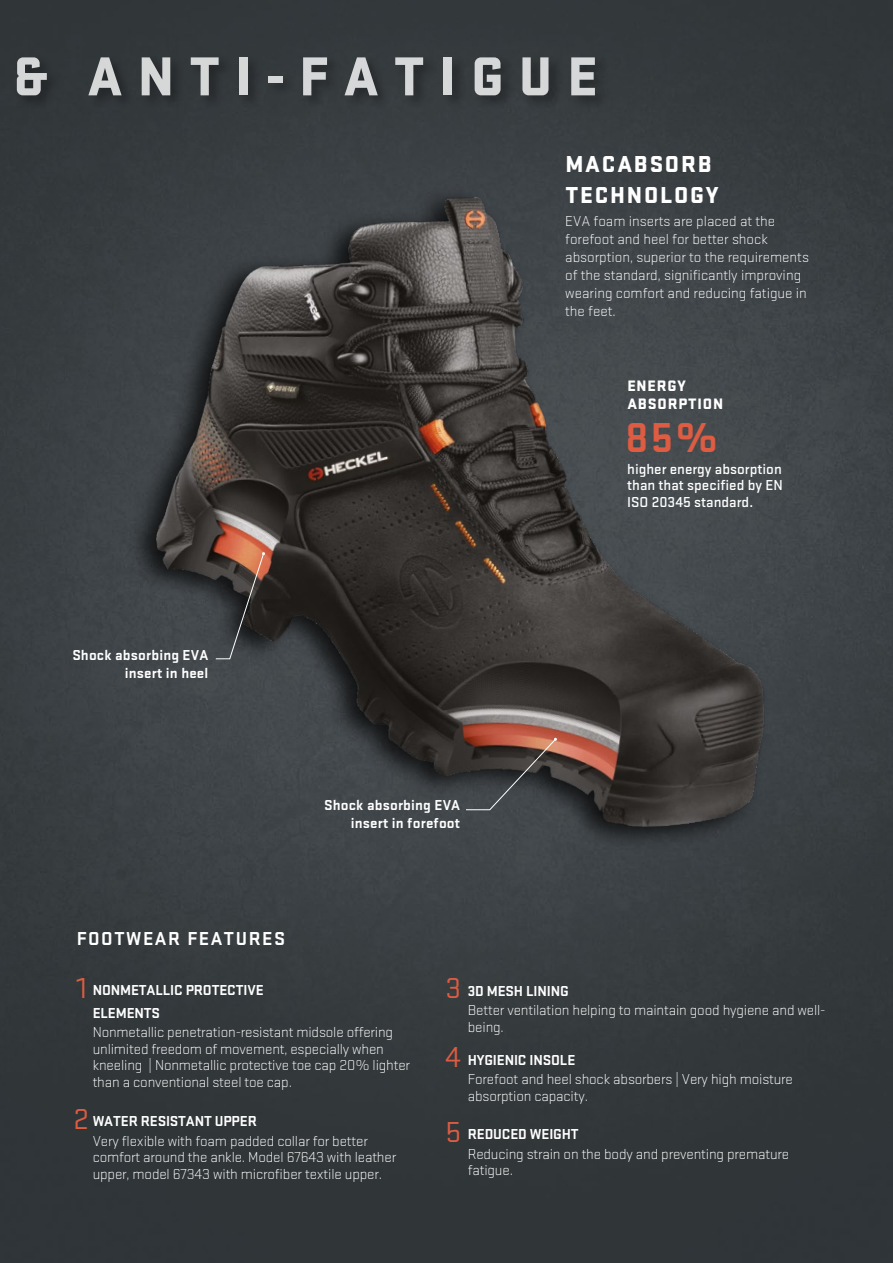
<style>
.page{position:relative;width:893px;height:1263px;background:#fff}
.page>*{position:absolute;margin:0;border:0;box-sizing:border-box;transform-origin:0 0}
.t1{font:900 57px "Stratum No 1";letter-spacing:.265em;color:#fff}
.t2{font:700 43.5px "Stratum No 1";color:#dd5c42}
.t3{font:30px "Stratum No 1";color:#dd5c42}
.t4{font:900 24px/31.5px "Stratum No 1";letter-spacing:.075em;color:#fff}
.t5{font:700 19.5px "Stratum No 1";letter-spacing:.08em;color:#fff}
.t6{font:900 15.75px/18px "Stratum No 1";letter-spacing:.055em;color:#fff}
.t7{font:300 15px/16.5px "Stratum No 1";letter-spacing:-.01em;color:#fff}
.t8{font:700 15px/22.5px "Stratum No 1";letter-spacing:-.01em;color:#fff}
.t9{font:700 15px/18px "Stratum No 1";letter-spacing:.01em;color:#fff;text-align:right}
.t10{font:500 15px/16.5px "Stratum No 1";color:#fff;text-align:justify}
.s1{font-weight:400;font-size:30px;color:#dd5c42}
.s2{font-weight:700}
</style>
<div class="page">
<img style="left:0;top:0;width:893px;height:1263px">
<img style="left:72px;top:136px;width:788px;height:711px">
<svg style="left:215px;top:552px;width:50px;height:107px;background:#4a403c"></svg>
<svg style="left:465px;top:738px;width:92px;height:72px;background:#4c423f"></svg>
<div style="left:0;top:54px;width:610px;height:57px;background:#32373a"></div>
<h1 class="t1" style="left:13px;top:44px;width:586px">&amp; ANTI-FATIGUE</h1>
<h3 class="t4" style="left:565px;top:148px;width:155px">MACABSORB<br>TECHNOLOGY</h3>
<p class="t7" style="left:565px;top:212px;width:245px;line-height:18px">EVA foam inserts are placed at the forefoot and heel for better shock absorption, superior to the requirements of the standard, significantly improving wearing comfort and reducing fatigue in the feet.</p>
<p class="t6" style="left:627px;top:377px;width:97px">ENERGY<br>ABSORPTION</p>
<h2 class="t2" style="left:625px;top:413px;width:95px">85%</h2>
<p class="t10" style="left:627px;top:460px;width:157px">higher energy absorption than that specified by EN ISO 20345 standard.</p>
<p class="t9" style="left:72px;top:646px;width:137px">Shock absorbing EVA insert in heel</p>
<p class="t9" style="left:324px;top:796px;width:137px">Shock absorbing EVA insert in forefoot</p>
<h3 class="t5" style="left:77px;top:927px;width:210px">FOOTWEAR FEATURES</h3>
<h3 class="t3" style="left:77px;top:972px;width:12px">1</h3>
<p class="t8" style="left:93px;top:979px;width:172px">NONMETALLIC PROTECTIVE<br>ELEMENTS</p>
<p class="t7" style="left:93px;top:1024px;width:319px">Nonmetallic penetration-resistant midsole offering unlimited freedom of movement, especially when kneeling | Nonmetallic protective toe cap 20% lighter than a conventional steel toe cap.</p>
<h3 class="t3" style="left:445px;top:972px;width:17px">3</h3>
<h3 class="t3" style="left:445px;top:1041px;width:17px">4</h3>
<p class="t8" style="left:468px;top:979px;width:102px">3D MESH LINING</p>
<p class="t7" style="left:468px;top:1002px;width:359px">Better ventilation helping to maintain good hygiene and well&shy;being.</p>
<p class="t8" style="left:468px;top:1048px;width:109px">HYGIENIC INSOLE</p>
<p class="t7" style="left:468px;top:1071px;width:327px">Forefoot and heel shock absorbers | Very high moisture absorption capacity.</p>
<h3 class="t3" style="left:74px;top:1103px;width:17px">2</h3>
<p class="t8" style="left:93px;top:1110px;width:166px">WATER RESISTANT UPPER</p>
<p class="t7" style="left:93px;top:1132px;width:305px">Very flexible with foam padded collar for better comfort around the ankle. Model 67643 with leather upper, model 67343 with microfiber textile upper.</p>
<p class="t7" style="left:468px;top:1125px;width:323px;line-height:19.5px;text-indent:-22px"><span class="s1">5</span> <span class="s2">REDUCED WEIGHT<br></span>Reducing strain on the body and preventing premature</p>
<p class="t7" style="left:468px;top:1162px;width:47px">fatigue.</p>
</div>
